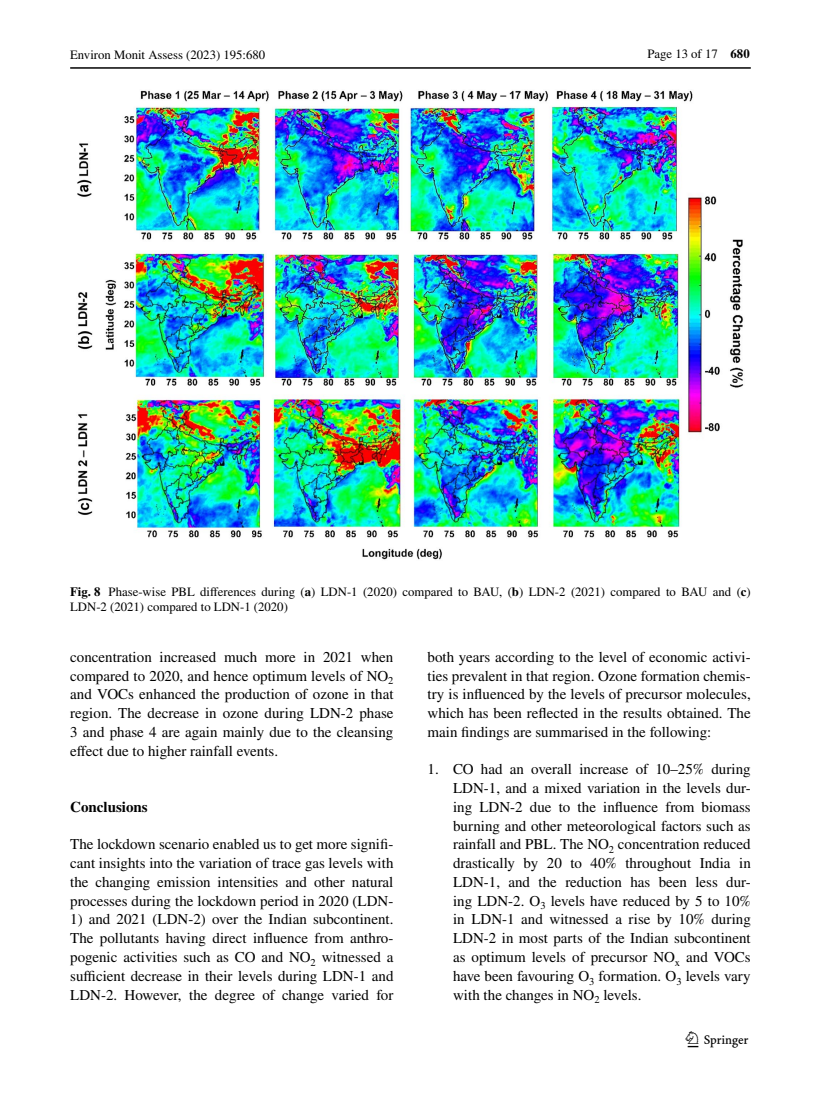
<style>
.page{position:relative;width:821px;height:1106px;background:#fff}
.page>*{position:absolute;margin:0;border:0;box-sizing:border-box;transform-origin:0 0}
.t1{font:22.5px "Springnew Regular 3";color:#000}
.t2{font:15px/18.8px "STIX";color:#000;text-align:justify}
.t3{font:700 15px "STIX";color:#000}
.t4{font:12.75px/15px "STIX";color:#000}
.s1{font-weight:700}
</style>
<div class="page">
<hr style="left:70px;top:67px;width:680px;height:2px;background:#000">
<img style="left:77px;top:90px;width:667px;height:470px">
<p class="t4" style="left:70px;top:48px;width:197px">Environ Monit Assess (2023) 195:680</p>
<p class="t4" style="left:647px;top:47px;width:104px">Page 13 of 17 <span class="s1">680</span></p>
<p class="t4" style="left:70px;top:585px;width:682px"><span class="s1">Fig. 8</span> Phase-wise PBL differences during (<span class="s1">a</span>) LDN-1 (2020) compared to BAU, (<span class="s1">b</span>) LDN-2 (2021) compared to BAU and (<span class="s1">c</span>)<br>LDN-2 (2021) compared to LDN-1 (2020)</p>
<p class="t2" style="left:70px;top:648px;width:325px">concentration increased much more in 2021 when compared to 2020, and hence optimum levels of NO<sub>2 </sub>and VOCs enhanced the production of ozone in that region. The decrease in ozone during LDN-2 phase 3 and phase 4 are again mainly due to the cleansing effect due to higher rainfall events.</p>
<p class="t3" style="left:70px;top:798px;width:79px">Conclusions</p>
<p class="t2" style="left:70px;top:836px;width:325px">The lockdown scenario enabled us to get more signifi&shy;cant insights into the variation of trace gas levels with the changing emission intensities and other natural processes during the lockdown period in 2020 (LDN-</p>
<p class="t2" style="left:70px;top:911px;width:325px">1) and 2021 (LDN-2) over the Indian subcontinent.<br>The pollutants having direct influence from anthro&shy;pogenic activities such as CO and NO<sub>2</sub> witnessed a sufficient decrease in their levels during LDN-1 and LDN-2. However, the degree of change varied for</p>
<p class="t2" style="left:427px;top:648px;width:325px">both years according to the level of economic activi&shy;ties prevalent in that region. Ozone formation chemis&shy;try is influenced by the levels of precursor molecules, which has been reflected in the results obtained. The main findings are summarised in the following:</p>
<p class="t2" style="left:453px;top:761px;width:299px;text-indent:-26px">1. CO had an overall increase of 10–25% during LDN-1, and a mixed variation in the levels dur&shy;ing LDN-2 due to the influence from biomass burning and other meteorological factors such as rainfall and PBL. The NO<sub>2</sub> concentration reduced drastically by 20 to 40% throughout India in LDN-1, and the reduction has been less dur&shy;ing LDN-2. O<sub>3</sub> levels have reduced by 5 to 10% in LDN-1 and witnessed a rise by 10% during LDN-2 in most parts of the Indian subcontinent as optimum levels of precursor NO<sub>x</sub> and VOCs have been favouring O<sub>3</sub> formation. O<sub>3</sub> levels vary with the changes in NO<sub>2</sub> levels.</p>
<h1 class="t1" style="left:687px;top:1031px;width:62px">1 3</h1>
</div>
